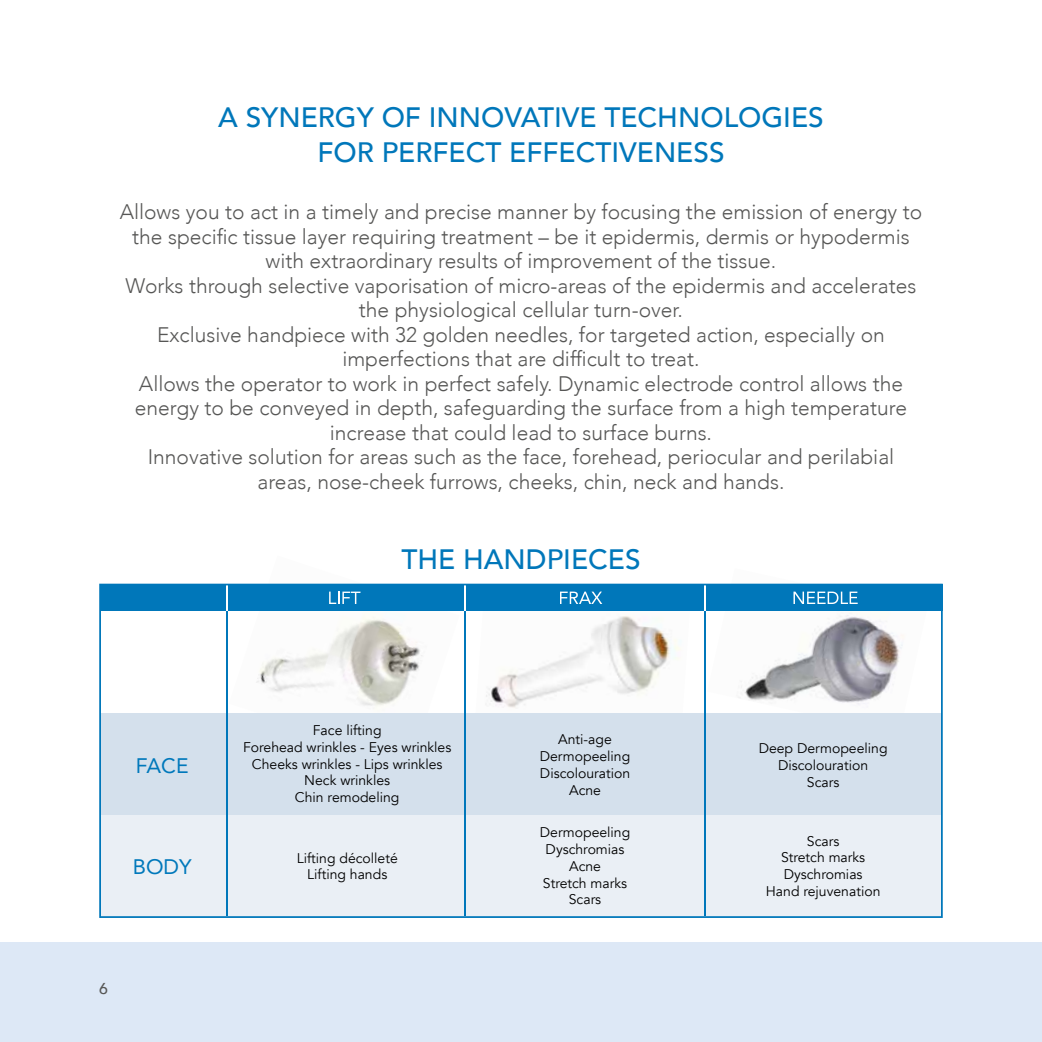
<style>
.page{position:relative;width:1042px;height:1042px;background:#fff}
.page>*{position:absolute;margin:0;border:0;box-sizing:border-box;transform-origin:0 0}
.t1{font:500 28px/35px "Avenir";color:#0077ba;text-align:center}
.t2{font:300 21px/24.5px "Avenir";color:#575756;text-align:center}
.t3{font:21px "Avenir";color:#0078bb}
.t4{font:500 15.75px "Avenir";color:#575756}
.t5{font:14px/16.8px "Avenir";color:#000;text-align:center}
</style>
<div class="page">
<div style="left:0;top:943px;width:1042px;height:99px;background:#dde8f6"></div>
<svg style="left:99px;top:584px;width:844px;height:334px"></svg>
<svg style="left:793px;top:591px;width:64px;height:13px"></svg>
<svg style="left:560px;top:591px;width:42px;height:13px"></svg>
<svg style="left:329px;top:591px;width:31px;height:13px"></svg>
<hr style="left:1041px;top:0;width:1px;height:1042px;background:#dde8f6">
<h1 class="t1" style="left:218px;top:98px;width:607px">A SYNERGY OF INNOVATIVE TECHNOLOGIES<br>FOR PERFECT EFFECTIVENESS</h1>
<p class="t2" style="left:120px;top:200px;width:804px">Allows you to act in a timely and precise manner by focusing the emission of energy to the specific tissue layer requiring treatment – be it epidermis, dermis or hypodermis with extraordinary results of improvement of the tissue.<br>Works through selective vaporisation of micro-areas of the epidermis and accelerates the physiological cellular turn-over.<br>Exclusive handpiece with 32 golden needles, for targeted action, especially on imperfections that are difficult to treat.<br>Allows the operator to work in perfect safely. Dynamic electrode control allows the energy to be conveyed in depth, safeguarding the surface from a high temperature increase that could lead to surface burns.<br>Innovative solution for areas such as the face, forehead, periocular and perilabial areas, nose-cheek furrows, cheeks, chin, neck and hands.</p>
<h1 class="t1" style="left:401px;top:540px;width:241px">THE HANDPIECES</h1>
<p class="t3" style="left:136px;top:748px;width:54px">FACE</p>
<p class="t3" style="left:133px;top:850px;width:60px">BODY</p>
<p class="t4" style="left:99px;top:975px;width:10px">6</p>
<p class="t5" style="left:243px;top:722px;width:210px">Face lifting<br>Forehead wrinkles - Eyes wrinkles<br>Cheeks wrinkles - Lips wrinkles<br>Neck wrinkles<br>Chin remodeling</p>
<p class="t5" style="left:540px;top:731px;width:92px">Anti-age<br>Dermopeeling<br>Discolouration<br>Acne</p>
<p class="t5" style="left:759px;top:740px;width:130px">Deep Dermopeeling<br>Discolouration<br>Scars</p>
<p class="t5" style="left:766px;top:832px;width:116px">Scars<br>Stretch marks<br>Dyschromias<br>Hand rejuvenation</p>
<p class="t5" style="left:540px;top:824px;width:92px">Dermopeeling<br>Dyschromias<br>Acne<br>Stretch marks<br>Scars</p>
<p class="t5" style="left:297px;top:849px;width:103px">Lifting décolleté<br>Lifting hands</p>
</div>
